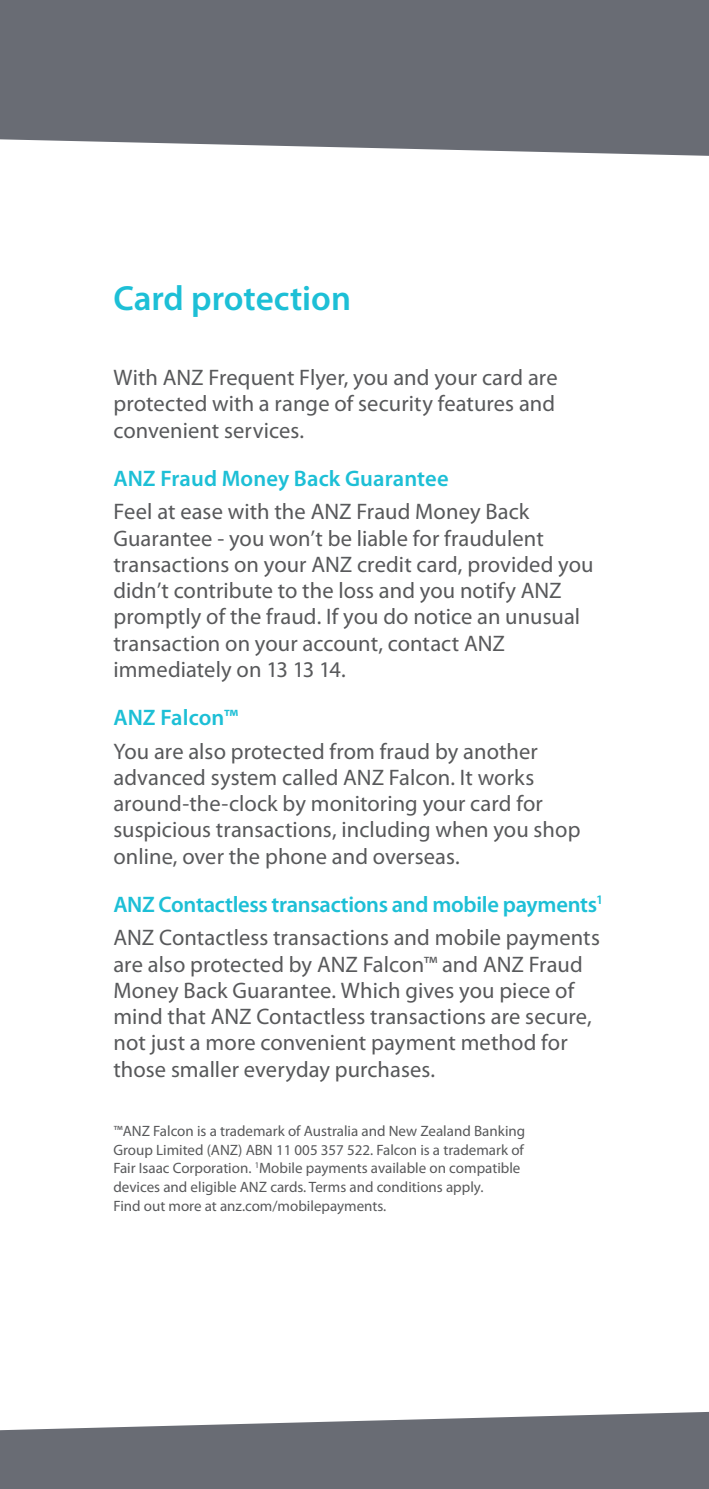
<style>
.page{position:relative;width:709px;height:1489px;background:#fff}
.page>*{position:absolute;margin:0;border:0;box-sizing:border-box;transform-origin:0 0}
.t1{font:600 35px "Myriad Pro";color:#1dbfd6}
.t2{font:22.5px/26.2px "Myriad Pro";letter-spacing:.005em;color:#58595b}
.t3{font:600 22.5px/33.2px "Myriad Pro";letter-spacing:-.01em;color:#1dbfd6}
.t4{font:15px/18.8px "Myriad Pro";color:#58595b}
.s1{font-weight:400;color:#58595b}
</style>
<div class="page">
<div style="left:0;top:0;width:709px;height:156px;background:#696c74"></div>
<svg style="left:0;top:1411px;width:709px;height:77px;background:#7c7f86"></svg>
<h1 class="t1" style="left:113px;top:276px;width:239px">Card protection</h1>
<p class="t2" style="left:113px;top:364px;width:446px;text-align:justify">With ANZ Frequent Flyer, you and your card are protected with a range of security features and convenient services.</p>
<p class="t3" style="left:113px;top:461px;width:337px">ANZ Fraud Money Back Guarantee</p>
<p class="t2" style="left:113px;top:498px;width:482px">Feel at ease with the ANZ Fraud Money Back Guarantee - you won’t be liable for fraudulent transactions on your ANZ credit card, provided you didn’t contribute to the loss and you notify ANZ promptly of the fraud. If you do notice an unusual transaction on your account, contact ANZ immediately on 13 13 14.</p>
<p class="t3" style="left:113px;top:700px;width:126px">ANZ Falcon™</p>
<p class="t2" style="left:113px;top:737px;width:468px">You are also protected from fraud by another advanced system called ANZ Falcon. It works around-the-clock by monitoring your card for suspicious transactions, including when you shop online, over the phone and overseas.</p>
<p class="t3" style="left:113px;top:887px;width:491px">ANZ Contactless transactions and mobile payments<sup>1<br></sup><span class="s1">ANZ Contactless transactions and mobile payments</span></p>
<p class="t2" style="left:113px;top:950px;width:480px">are also protected by ANZ Falcon™ and ANZ Fraud Money Back Guarantee. Which gives you piece of mind that ANZ Contactless transactions are secure, not just a more convenient payment method for those smaller everyday purchases.</p>
<p class="t4" style="left:113px;top:1121px;width:413px">™ANZ Falcon is a trademark of Australia and New Zealand Banking Group Limited (ANZ) ABN 11 005 357 522. Falcon is a trademark of Fair Isaac Corporation. <sup>1</sup>Mobile payments available on compatible devices and eligible ANZ cards. Terms and conditions apply.<br>Find out more at anz.com/mobilepayments.</p>
</div>
